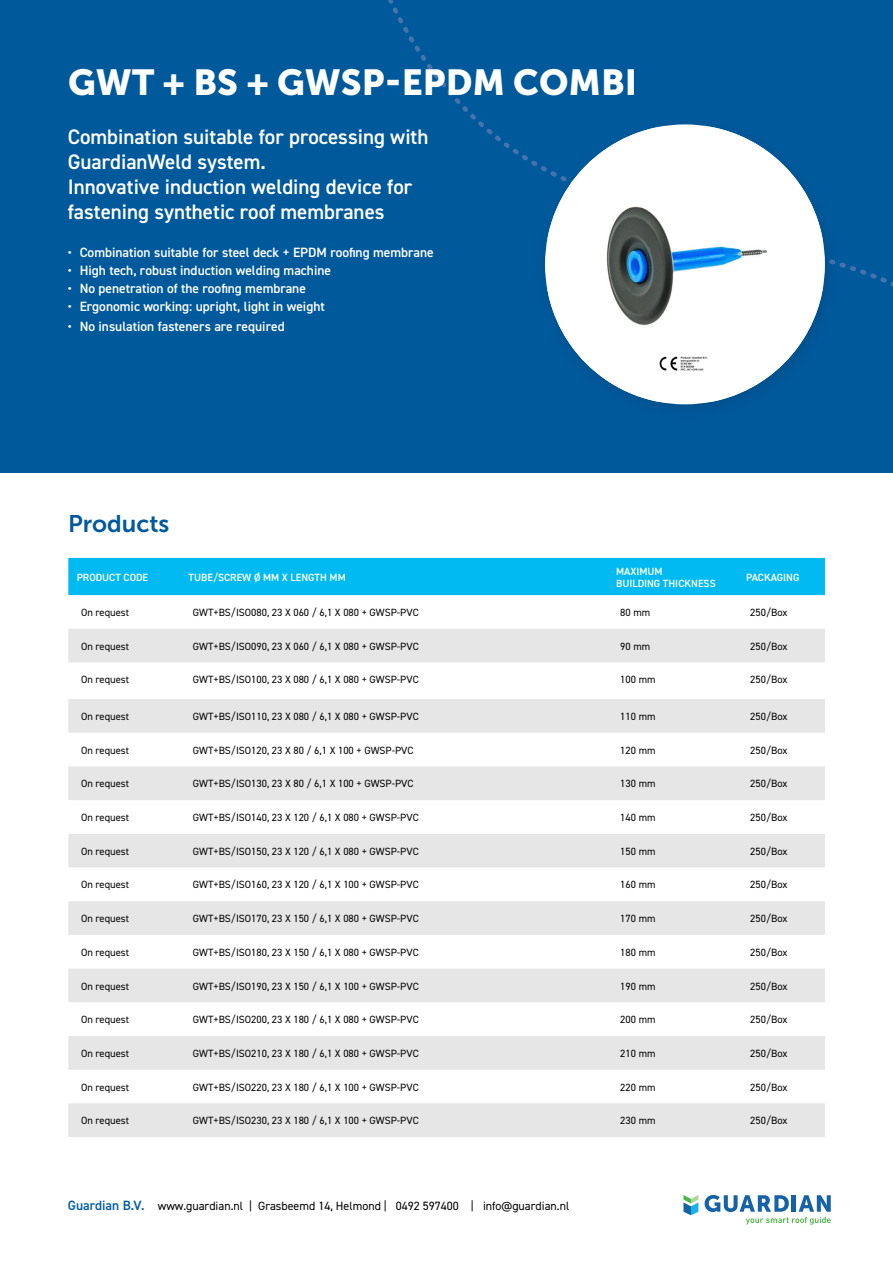
<style>
.page{position:relative;width:893px;height:1263px;background:#fff}
.page>*{position:absolute;margin:0;border:0;box-sizing:border-box;transform-origin:0 0}
.t1{font:36px "Museo Sans 900";color:#fff}
.t2{font:24px "Museo Sans 700";color:#00599b}
.t3{font:600 21px/25.2px "DIN2014";color:#fff}
.t4{font:600 13.5px "DIN2014";color:#fff}
.t5{font:12px "DIN2014";color:#000}
.t6{font:10.5px "DIN2014";color:#000}
.t7{font:600 10.5px/12px "DIN2014";color:#fff}
.s1{font-weight:600;font-size:13.5px;color:#005da0}
</style>
<div class="page">
<div style="left:0;top:0;width:893px;height:472px;background:#00599b"></div>
<svg style="left:388px;top:0;width:148px;height:166px"></svg>
<div style="left:68px;top:558px;width:757px;height:37px;background:#00baf1"></div>
<svg style="left:68px;top:629px;width:757px;height:508px;fill:#e6e6e6"></svg>
<svg style="left:705px;top:1195px;width:126px;height:29px"></svg>
<svg style="left:683px;top:1195px;width:15px;height:20px"></svg>
<img style="left:547px;top:127px;width:275px;height:275px">
<img style="left:659px;top:356px;width:49px;height:14px">
<p class="t1" style="left:68px;top:62px;width:570px">GWT + BS + GWSP-EPDM COMBI</p>
<p class="t3" style="left:68px;top:124px;width:362px">Combination suitable for processing with<br>GuardianWeld system.</p>
<p class="t3" style="left:68px;top:174px;width:346px">Innovative induction welding device for fastening synthetic roof membranes</p>
<p class="t4" style="left:68px;top:243px;width:368px">• Combination suitable for steel deck + EPDM roofing membrane</p>
<p class="t4" style="left:68px;top:261px;width:265px">• High tech, robust induction welding machine</p>
<p class="t4" style="left:68px;top:279px;width:240px">• No penetration of the roofing membrane</p>
<p class="t4" style="left:68px;top:297px;width:259px">• Ergonomic working: upright, light in weight</p>
<p class="t4" style="left:68px;top:317px;width:218px">• No insulation fasteners are required</p>
<p class="t2" style="left:68px;top:511px;width:103px">Products</p>
<p class="t7" style="left:77px;top:571px;width:73px">PRODUCT CODE</p>
<p class="t7" style="left:189px;top:571px;width:159px">TUBE/SCREW Ø MM X LENGTH MM</p>
<p class="t7" style="left:616px;top:565px;width:101px">MAXIMUM<br>BUILDING THICKNESS</p>
<p class="t7" style="left:746px;top:571px;width:55px">PACKAGING</p>
<p class="t6" style="left:81px;top:606px;width:50px">On request</p>
<p class="t6" style="left:193px;top:606px;width:227px">GWT+BS/ISO080, 23 X 060 / 6,1 X 080 + GWSP-PVC</p>
<p class="t6" style="left:620px;top:606px;width:31px">80 mm</p>
<p class="t6" style="left:750px;top:606px;width:39px">250/Box</p>
<p class="t6" style="left:81px;top:639px;width:50px">On request</p>
<p class="t6" style="left:193px;top:639px;width:227px">GWT+BS/ISO090, 23 X 060 / 6,1 X 080 + GWSP-PVC</p>
<p class="t6" style="left:620px;top:639px;width:31px">90 mm</p>
<p class="t6" style="left:750px;top:639px;width:39px">250/Box</p>
<p class="t6" style="left:81px;top:673px;width:50px">On request</p>
<p class="t6" style="left:193px;top:673px;width:227px">GWT+BS/ISO100, 23 X 080 / 6,1 X 080 + GWSP-PVC</p>
<p class="t6" style="left:620px;top:673px;width:37px">100 mm</p>
<p class="t6" style="left:750px;top:673px;width:39px">250/Box</p>
<p class="t6" style="left:81px;top:710px;width:50px">On request</p>
<p class="t6" style="left:193px;top:710px;width:227px">GWT+BS/ISO110, 23 X 080 / 6,1 X 080 + GWSP-PVC</p>
<p class="t6" style="left:620px;top:710px;width:37px">110 mm</p>
<p class="t6" style="left:750px;top:710px;width:39px">250/Box</p>
<p class="t6" style="left:81px;top:743px;width:50px">On request</p>
<p class="t6" style="left:193px;top:743px;width:222px">GWT+BS/ISO120, 23 X 80 / 6,1 X 100 + GWSP-PVC</p>
<p class="t6" style="left:620px;top:743px;width:37px">120 mm</p>
<p class="t6" style="left:750px;top:743px;width:39px">250/Box</p>
<p class="t6" style="left:81px;top:777px;width:50px">On request</p>
<p class="t6" style="left:193px;top:777px;width:222px">GWT+BS/ISO130, 23 X 80 / 6,1 X 100 + GWSP-PVC</p>
<p class="t6" style="left:620px;top:777px;width:37px">130 mm</p>
<p class="t6" style="left:750px;top:777px;width:39px">250/Box</p>
<p class="t6" style="left:81px;top:811px;width:50px">On request</p>
<p class="t6" style="left:193px;top:811px;width:227px">GWT+BS/ISO140, 23 X 120 / 6,1 X 080 + GWSP-PVC</p>
<p class="t6" style="left:620px;top:811px;width:37px">140 mm</p>
<p class="t6" style="left:750px;top:811px;width:39px">250/Box</p>
<p class="t6" style="left:81px;top:844px;width:50px">On request</p>
<p class="t6" style="left:193px;top:844px;width:227px">GWT+BS/ISO150, 23 X 120 / 6,1 X 080 + GWSP-PVC</p>
<p class="t6" style="left:620px;top:844px;width:37px">150 mm</p>
<p class="t6" style="left:750px;top:844px;width:39px">250/Box</p>
<p class="t6" style="left:81px;top:878px;width:50px">On request</p>
<p class="t6" style="left:193px;top:878px;width:227px">GWT+BS/ISO160, 23 X 120 / 6,1 X 100 + GWSP-PVC</p>
<p class="t6" style="left:620px;top:878px;width:37px">160 mm</p>
<p class="t6" style="left:750px;top:878px;width:39px">250/Box</p>
<p class="t6" style="left:81px;top:912px;width:50px">On request</p>
<p class="t6" style="left:193px;top:912px;width:227px">GWT+BS/ISO170, 23 X 150 / 6,1 X 080 + GWSP-PVC</p>
<p class="t6" style="left:620px;top:912px;width:37px">170 mm</p>
<p class="t6" style="left:750px;top:912px;width:39px">250/Box</p>
<p class="t6" style="left:81px;top:946px;width:50px">On request</p>
<p class="t6" style="left:193px;top:946px;width:227px">GWT+BS/ISO180, 23 X 150 / 6,1 X 080 + GWSP-PVC</p>
<p class="t6" style="left:620px;top:946px;width:37px">180 mm</p>
<p class="t6" style="left:750px;top:946px;width:39px">250/Box</p>
<p class="t6" style="left:81px;top:979px;width:50px">On request</p>
<p class="t6" style="left:193px;top:979px;width:227px">GWT+BS/ISO190, 23 X 150 / 6,1 X 100 + GWSP-PVC</p>
<p class="t6" style="left:620px;top:979px;width:37px">190 mm</p>
<p class="t6" style="left:750px;top:979px;width:39px">250/Box</p>
<p class="t6" style="left:81px;top:1013px;width:50px">On request</p>
<p class="t6" style="left:193px;top:1013px;width:227px">GWT+BS/ISO200, 23 X 180 / 6,1 X 080 + GWSP-PVC</p>
<p class="t6" style="left:620px;top:1013px;width:37px">200 mm</p>
<p class="t6" style="left:750px;top:1013px;width:39px">250/Box</p>
<p class="t6" style="left:81px;top:1047px;width:50px">On request</p>
<p class="t6" style="left:193px;top:1047px;width:227px">GWT+BS/ISO210, 23 X 180 / 6,1 X 080 + GWSP-PVC</p>
<p class="t6" style="left:620px;top:1047px;width:37px">210 mm</p>
<p class="t6" style="left:750px;top:1047px;width:39px">250/Box</p>
<p class="t6" style="left:81px;top:1080px;width:50px">On request</p>
<p class="t6" style="left:193px;top:1080px;width:227px">GWT+BS/ISO220, 23 X 180 / 6,1 X 100 + GWSP-PVC</p>
<p class="t6" style="left:620px;top:1080px;width:37px">220 mm</p>
<p class="t6" style="left:750px;top:1080px;width:39px">250/Box</p>
<p class="t6" style="left:81px;top:1114px;width:50px">On request</p>
<p class="t6" style="left:193px;top:1114px;width:227px">GWT+BS/ISO230, 23 X 180 / 6,1 X 100 + GWSP-PVC</p>
<p class="t6" style="left:620px;top:1114px;width:37px">230 mm</p>
<p class="t6" style="left:750px;top:1114px;width:39px">250/Box</p>
<p class="t5" style="left:68px;top:1199px;width:503px"><span class="s1">Guardian B.V.</span> www.guardian.nl | Grasbeemd 14, Helmond | 0492 597400 | info@guardian.nl</p>
</div>
